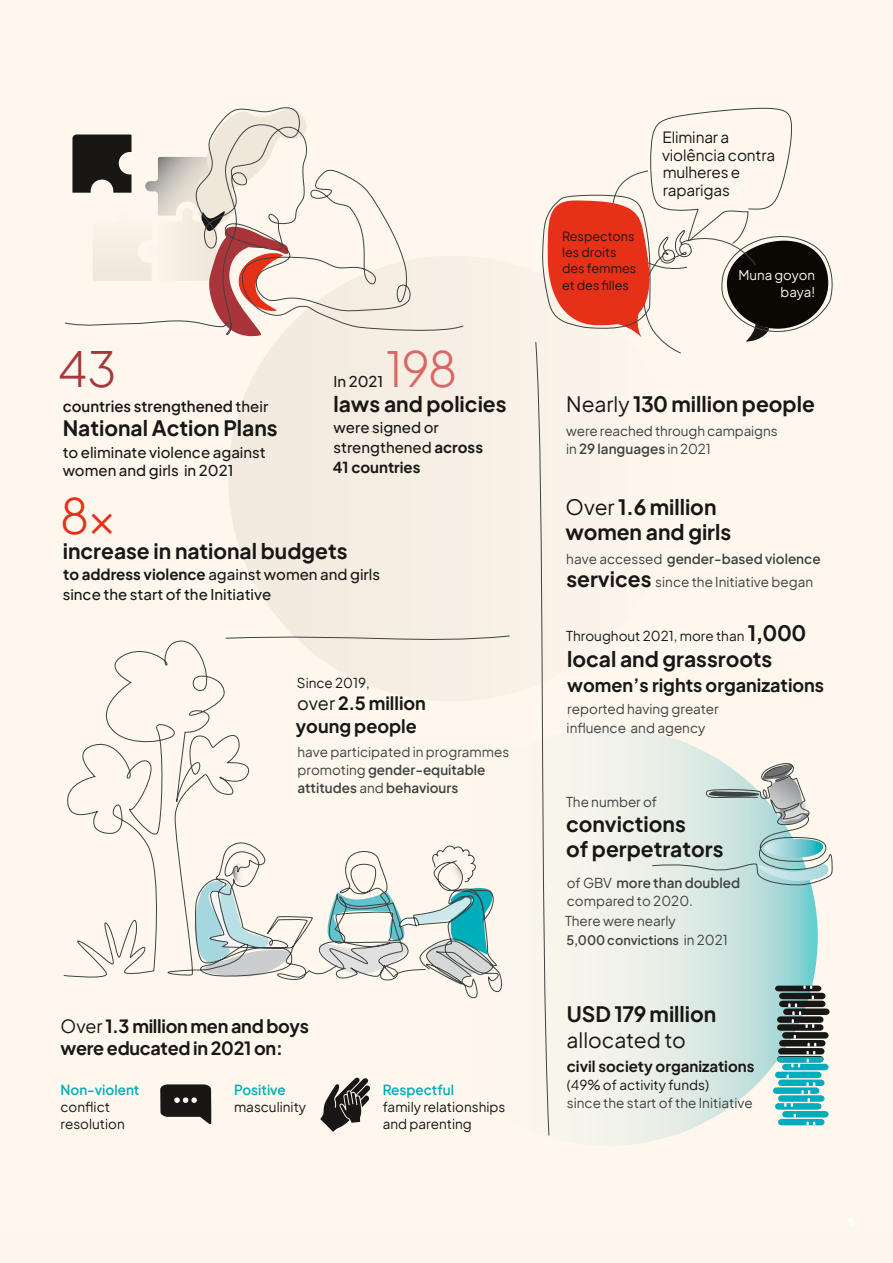
<style>
.page{position:relative;width:893px;height:1263px;background:#fdf6ed}
.page>*{position:absolute;margin:0;border:0;box-sizing:border-box;transform-origin:0 0}
.t1{font:300 48px "Plus Jakarta Sans";color:#da6765}
.t2{font:300 48px "Plus Jakarta Sans";color:#a9353a}
.t3{font:300 48px "Plus Jakarta Sans";color:#e63018}
.t4{font:700 21px/25.5px "Plus Jakarta Sans";color:#181716}
.t5{font:21px "Plus Jakarta Sans";color:#181716}
.t6{font:700 18px/22.5px "Plus Jakarta Sans";color:#181716}
.t7{font:15.3px/17.7px "Plus Jakarta Sans";letter-spacing:-.01em;color:#181716}
.t8{font:500 15px/20.2px "Plus Jakarta Sans";color:#181716}
.t9{font:600 15px "Plus Jakarta Sans";color:#181716}
.t10{font:700 15px "Plus Jakarta Sans";color:#181716}
.t11{font:13.5px/18px "Plus Jakarta Sans";color:#3f4242}
.t12{font:13.5px/17.2px "Plus Jakarta Sans";color:#181716}
.t13{font:600 13.5px "Plus Jakarta Sans";color:#00adba}
.t14{font:13.2px/17.1px "Plus Jakarta Sans";color:#fdf7ed;text-align:right}
.t15{font:600 12.75px "Plus Jakarta Sans";color:#3f4242}
.t16{font:12.6px/16.4px "Plus Jakarta Sans";color:#181716}
.s1{font-weight:500}
.s2{font-weight:700}
.s3{font-weight:400}
.s4{font-weight:600}
.s5{font-weight:700;font-size:21px;color:#181716}
.s6{font-weight:700;font-size:21px}
.s7{font-weight:400;font-size:13.5px}
</style>
<div class="page">
<svg style="left:228px;top:335px;width:156px;height:355px"></svg>
<svg style="left:254px;top:845px;width:248px;height:153px"></svg>
<svg style="left:63px;top:640px;width:191px;height:338px"></svg>
<svg style="left:228px;top:335px;width:90px;height:8px"></svg>
<svg style="left:64px;top:107px;width:400px;height:228px"></svg>
<svg style="left:160px;top:1084px;width:51px;height:40px"></svg>
<svg style="left:320px;top:1077px;width:51px;height:55px"></svg>
<svg style="left:225px;top:634px;width:285px;height:11px"></svg>
<svg style="left:535px;top:108px;width:298px;height:1028px"></svg>
<h1 class="t2" style="left:58px;top:330px;width:60px">43</h1>
<p class="t9" style="left:63px;top:394px;width:207px">countries strengthened <span class="s1">their</span></p>
<p class="t8" style="left:63px;top:442px;width:205px;line-height:18px">to eliminate violence against women and girls in 2021</p>
<h2 class="t4" style="left:63px;top:413px;width:216px">National Action Plans</h2>
<h1 class="t1" style="left:386px;top:330px;width:73px">198</h1>
<h2 class="t4" style="left:333px;top:389px;width:175px">laws and policies</h2>
<p class="t8" style="left:333px;top:415px;width:152px">were signed or strengthened <span class="s2">across<br>41 countries</span></p>
<p class="t8" style="left:333px;top:369px;width:51px">In 2021</p>
<h1 class="t3" style="left:60px;top:477px;width:58px">8×</h1>
<h2 class="t4" style="left:63px;top:536px;width:286px">increase in national budgets</h2>
<p class="t8" style="left:63px;top:562px;width:319px"><span class="s2">to address violence</span> against women and girls since the start of the Initiative</p>
<p class="t12" style="left:297px;top:673px;width:74px">Since 2019,</p>
<h3 class="t6" style="left:296px;top:690px;width:132px"><span class="s3">over</span> 2.5 million young people</h3>
<p class="t11" style="left:297px;top:741px;width:213px">have participated in programmes promoting <span class="s4">gender-equitable attitudes</span> and <span class="s4">behaviours</span></p>
<h3 class="t6" style="left:61px;top:1013px;width:250px"><span class="s3">Over</span> 1.3 million men and boys were educated in 2021 on:</h3>
<p class="t13" style="left:234px;top:1078px;width:53px">Positive</p>
<p class="t12" style="left:234px;top:1097px;width:74px">masculinity</p>
<p class="t13" style="left:61px;top:1078px;width:80px">Non-violent</p>
<p class="t12" style="left:61px;top:1097px;width:66px">conflict resolution</p>
<p class="t13" style="left:383px;top:1078px;width:73px">Respectful</p>
<p class="t12" style="left:383px;top:1097px;width:124px">family relationships and parenting</p>
<p class="t16" style="left:562px;top:226px;width:76px">Respectons les droits des femmes et des filles</p>
<p class="t7" style="left:662px;top:127px;width:115px">Eliminar a violência contra mulheres e raparigas</p>
<p class="t14" style="left:738px;top:265px;width:78px">Muna goyon baya!</p>
<h2 class="t4" style="left:566px;top:389px;width:250px"><span class="s3">Nearly</span> 130 million people</h2>
<p class="t11" style="left:566px;top:421px;width:213px">were reached through campaigns in <span class="s4">29 languages</span> in 2021</p>
<h2 class="t4" style="left:565px;top:492px;width:167px"><span class="s3">Over</span> 1.6 million women and girls</h2>
<p class="t11" style="left:566px;top:546px;width:256px;line-height:23px">have accessed <span class="s4">gender-based violence </span><span class="s5">services</span> since the Initiative began</p>
<p class="t12" style="left:566px;top:626px;width:242px">Throughout 2021, more than <span class="s6">1,000</span></p>
<h2 class="t4" style="left:567px;top:644px;width:207px">local and grassroots</h2>
<h3 class="t6" style="left:567px;top:671px;width:258px">women’s rights organizations</h3>
<p class="t11" style="left:567px;top:698px;width:154px;line-height:18.8px">reported having greater influence and agency</p>
<p class="t11" style="left:566px;top:791px;width:93px">The number of</p>
<h2 class="t4" style="left:566px;top:809px;width:159px">convictions<br>of perpetrators</h2>
<p class="t11" style="left:567px;top:873px;width:175px">of GBV <span class="s4">more than doubled </span>compared to 2020.</p>
<p class="t11" style="left:565px;top:910px;width:112px">There were nearly</p>
<p class="t15" style="left:566px;top:929px;width:163px">5,000 convictions <span class="s7">in 2021</span></p>
<h2 class="t4" style="left:567px;top:999px;width:151px">USD 179 million</h2>
<h2 class="t5" style="left:567px;top:1023px;width:121px">allocated to</h2>
<p class="t10" style="left:567px;top:1053px;width:189px">civil society organizations</p>
<p class="t12" style="left:567px;top:1075px;width:144px">(49% of activity funds)</p>
<p class="t11" style="left:567px;top:1093px;width:187px">since the start of the Initiative</p>
</div>
